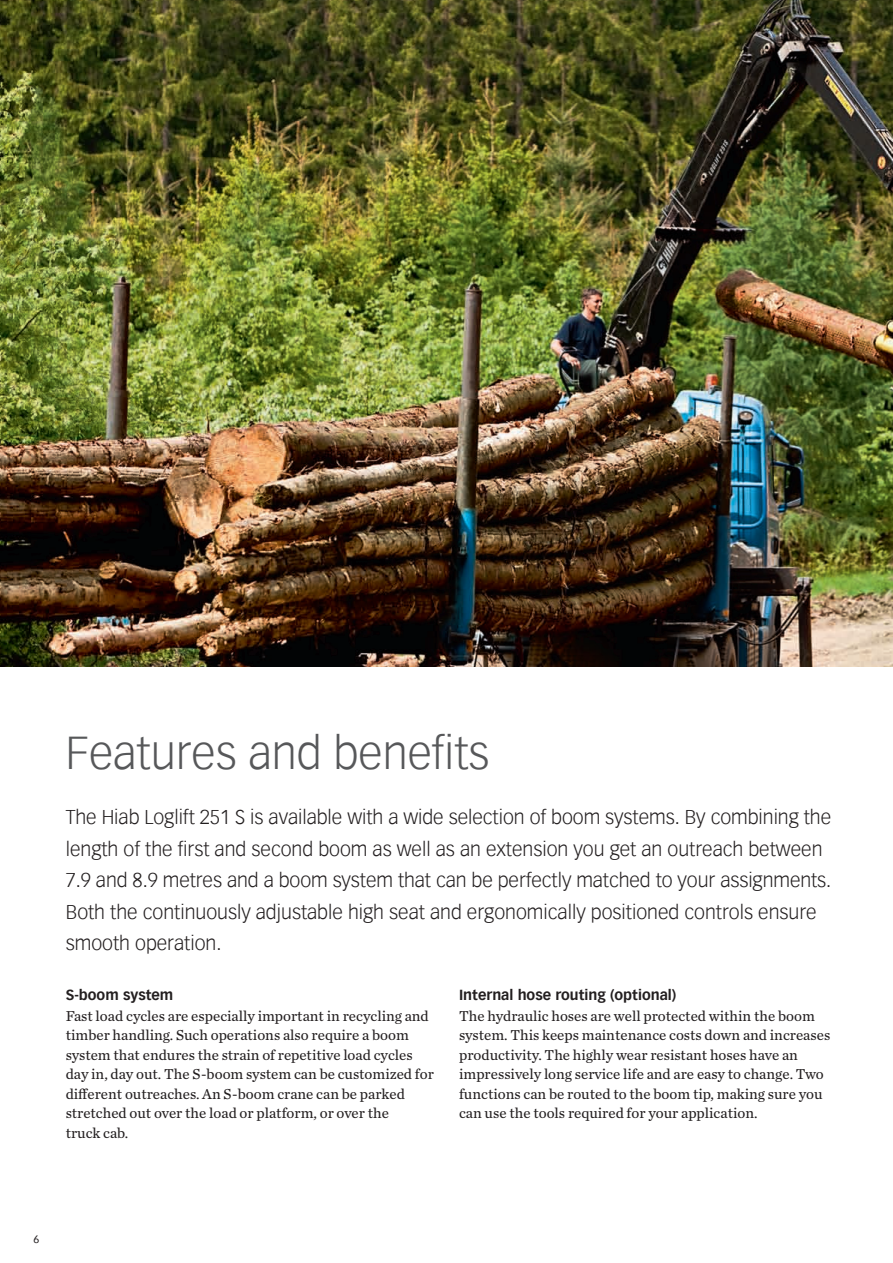
<style>
.page{position:relative;width:893px;height:1263px;background:#fff}
.page>*{position:absolute;margin:0;border:0;box-sizing:border-box;transform-origin:0 0}
.t1{font:300 45px "Vectora Com";color:#57585a}
.t2{font:300 19.5px/31.5px "Vectora Com";color:#231f20}
.t3{font:15px/19.5px "Chronicle Text G2";color:#231f20}
.t4{font:700 14.25px "Vectora Com";color:#231f20}
.t5{font:10.5px "Vectora Com";color:#231f20}
</style>
<div class="page">
<img style="left:0;top:0;width:893px;height:666px">
<h1 class="t1" style="left:66px;top:726px;width:425px">Features and benefits</h1>
<p class="t2" style="left:66px;top:802px;width:767px">The Hiab Loglift 251 S is available with a wide selection of boom systems. By combining the length of the first and second boom as well as an extension you get an outreach between 7.9 and 8.9 metres and a boom system that can be perfectly matched to your assignments.<br>Both the continuously adjustable high seat and ergonomically positioned controls ensure smooth operation.</p>
<p class="t4" style="left:66px;top:986px;width:109px">S-boom system</p>
<p class="t3" style="left:66px;top:1005px;width:370px">Fast load cycles are especially important in recycling and timber handling. Such operations also require a boom system that endures the strain of repetitive load cycles day in, day out. The S-boom system can be customized for different outreaches. An S-boom crane can be parked stretched out over the load or platform, or over the<br>truck cab.</p>
<p class="t4" style="left:459px;top:986px;width:219px">Internal hose routing (optional)</p>
<p class="t3" style="left:459px;top:1005px;width:373px">The hydraulic hoses are well protected within the boom system. This keeps maintenance costs down and increases productivity. The highly wear resistant hoses have an impressively long service life and are easy to change. Two functions can be routed to the boom tip, making sure you can use the tools required for your application.</p>
<p class="t5" style="left:33px;top:1233px;width:7px">6</p>
</div>
